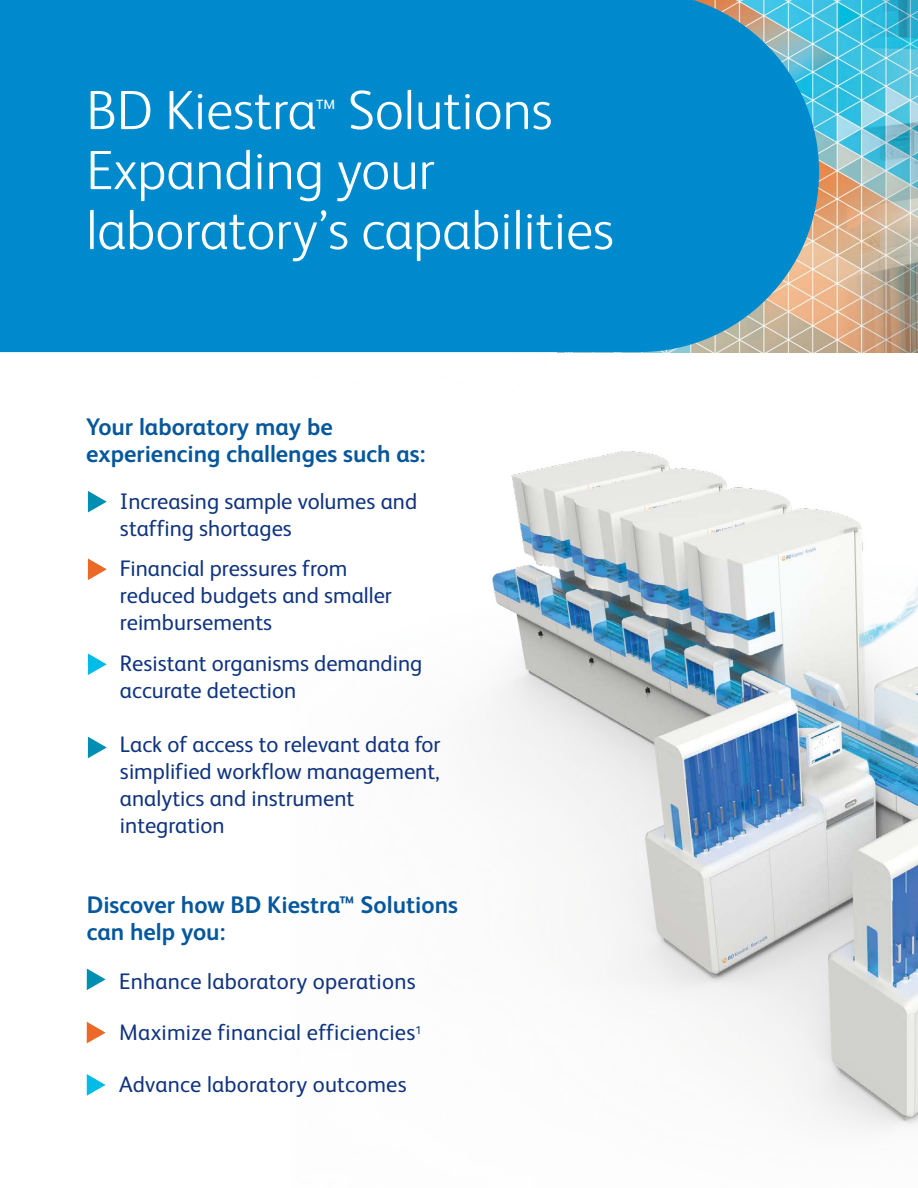
<style>
.page{position:relative;width:918px;height:1188px;background:#fff}
.page>*{position:absolute;margin:0;border:0;box-sizing:border-box;transform-origin:0 0}
.t1{font:300 55.5px/60px "FS Albert Pro";color:#fff}
.Pull_out_orange{font:700 24px/27px "FS Albert Pro";color:#06579c}
.Body_INDENT{font:22.5px/27px "FS Albert Pro";color:#10347f}
.s1{font-size:33.9px}
</style>
<div class="page">
<img style="left:819px;top:0;width:99px;height:350px">
<div style="left:0;top:0;width:819px;height:352px;background:#008ace"></div>
<img style="left:292px;top:350px;width:626px;height:780px">
<img style="left:860px;top:501px;width:58px;height:380px">
<svg style="left:88px;top:491px;width:19px;height:22px"></svg>
<svg style="left:88px;top:737px;width:19px;height:21px"></svg>
<svg style="left:88px;top:558px;width:19px;height:22px"></svg>
<svg style="left:88px;top:653px;width:19px;height:22px"></svg>
<svg style="left:87px;top:969px;width:19px;height:21px"></svg>
<svg style="left:87px;top:1022px;width:19px;height:21px"></svg>
<svg style="left:87px;top:1074px;width:19px;height:22px"></svg>
<h1 class="t1" style="left:86px;top:77px;width:468px">BD Kiestra<span class="s1">™</span> Solutions</h1>
<h1 class="t1" style="left:86px;top:137px;width:529px">Expanding your laboratory’s capabilities</h1>
<h1 class="t1" style="left:340px;top:77px;width:206px">Solutions</h1>
<p class="Pull_out_orange" style="left:86px;top:413px;width:341px">Your laboratory may be experiencing challenges such as:</p>
<p class="Body_INDENT" style="left:120px;top:486px;width:299px">Increasing sample volumes and staffing shortages</p>
<p class="Body_INDENT" style="left:120px;top:554px;width:274px">Financial pressures from reduced budgets and smaller reimbursements</p>
<p class="Body_INDENT" style="left:120px;top:648px;width:304px">Resistant organisms demanding accurate detection</p>
<p class="Body_INDENT" style="left:120px;top:729px;width:322px">Lack of access to relevant data for simplified workflow management, analytics and instrument integration</p>
<p class="Pull_out_orange" style="left:87px;top:890px;width:373px">Discover how BD Kiestra™ Solutions can help you:</p>
<p class="Body_INDENT" style="left:119px;top:966px;width:298px">Enhance laboratory operations</p>
<p class="Body_INDENT" style="left:119px;top:1018px;width:304px">Maximize financial efficiencies<sup>1</sup></p>
<p class="Body_INDENT" style="left:119px;top:1069px;width:289px">Advance laboratory outcomes</p>
</div>
